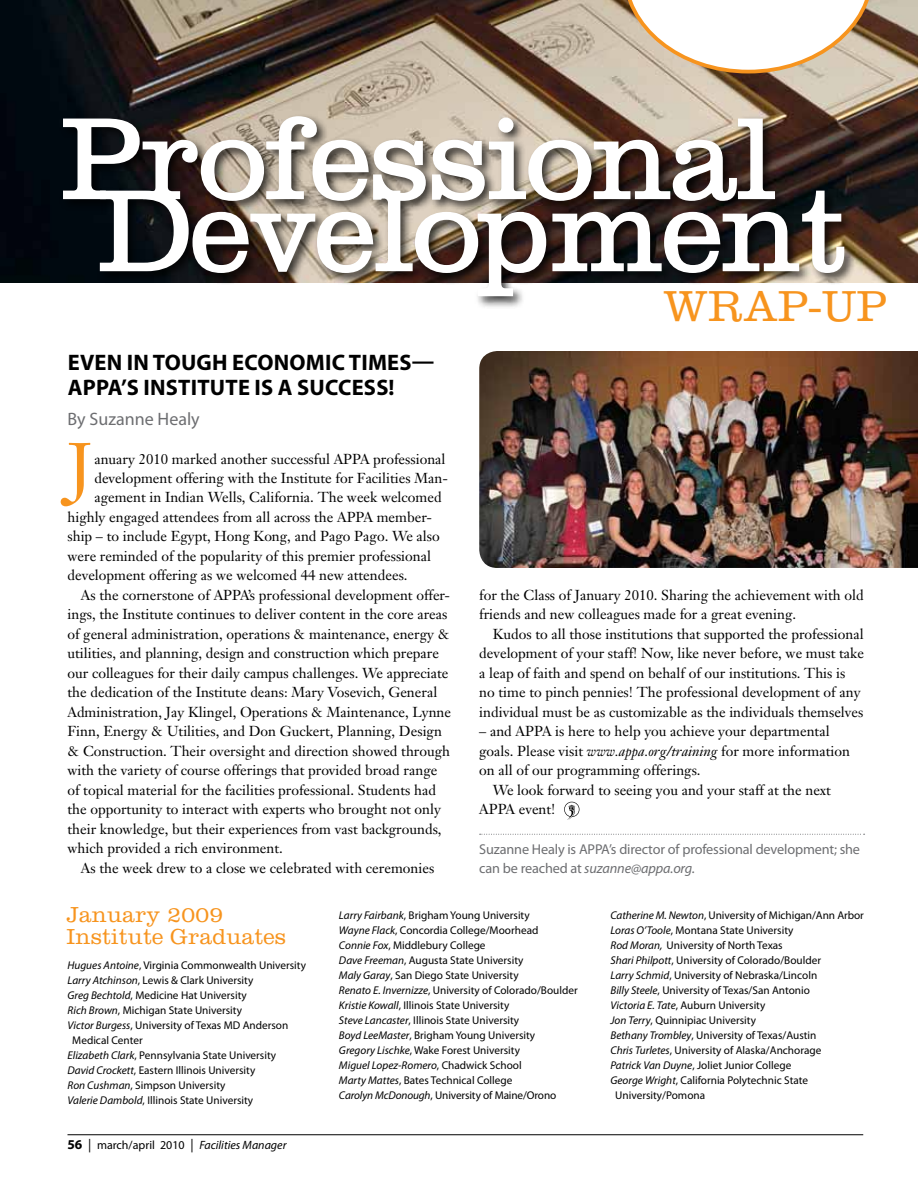
<style>
.page{position:relative;width:918px;height:1188px;background:#fff}
.page>*{position:absolute;margin:0;border:0;box-sizing:border-box;transform-origin:0 0}
.t1{font:300 117.9px "Clarendon";color:#fff}
.t2{font:69px "Janson Text";color:#f7941e}
.t3{font:300 45px "Clarendon";color:#f7941e}
.t4{font:700 22.5px/24.8px "Myriad Pro";letter-spacing:.01em;color:#000}
.t5{font:300 22.5px/21.8px "Clarendon";letter-spacing:.01em;color:#f7941e}
.t6{font:18px "Myriad Pro";color:#6d6e71}
.t7{font:14.25px/19.5px "Janson Text";color:#000}
.t8{font:14.25px/19.5px "Myriad Pro";letter-spacing:-.01em;color:#6d6e71}
.t9{font:italic 12px "Myriad Pro";color:#000}
.t10{font:11.25px/15px "Myriad Pro";color:#000}
.s1{font-style:italic}
.s2{font-weight:700;font-style:normal;font-size:13.5px}
.s3{font-style:normal;font-size:13.5px}
.s4{font-style:normal}
</style>
<div class="page">
<hr style="left:68px;top:1134px;width:795px;height:1px;background:#000">
<svg style="left:480px;top:834px;width:385px;height:1px"></svg>
<svg style="left:564px;top:802px;width:15px;height:18px"></svg>
<img style="left:0;top:0;width:918px;height:283px">
<div style="left:60px;top:113px;width:797px;height:196px;background:#000;opacity:.75"></div>
<svg style="left:62px;top:115px;width:783px;height:182px"></svg>
<svg style="left:623px;top:0;width:251px;height:73px"></svg>
<img style="left:479px;top:351px;width:439px;height:217px">
<h1 class="t1" style="left:62px;top:91px;width:716px">Professional</h1>
<h1 class="t1" style="left:99px;top:163px;width:748px">Development</h1>
<h3 class="t3" style="left:663px;top:280px;width:223px">Wrap-up</h3>
<h3 class="t4" style="left:68px;top:349px;width:368px">EVEN IN TOUGH ECONOMIC TIMES—<br>APPA’S INSTITUTE IS A SUCCESS!</h3>
<p class="t6" style="left:68px;top:408px;width:134px">By Suzanne Healy</p>
<h2 class="t2" style="left:68px;top:424px;width:27px">J</h2>
<p class="t7" style="left:94px;top:449px;width:353px">anuary 2010 marked another successful APPA professional</p>
<p class="t7" style="left:94px;top:468px;width:355px">development offering with the Institute for Facilities Man-</p>
<p class="t7" style="left:94px;top:488px;width:349px">agement in Indian Wells, California. The week welcomed</p>
<p class="t7" style="left:67px;top:507px;width:366px">highly engaged attendees from all across the APPA member-</p>
<p class="t7" style="left:67px;top:527px;width:374px">ship – to include Egypt, Hong Kong, and Pago Pago. We also</p>
<p class="t7" style="left:67px;top:546px;width:365px">were reminded of the popularity of this premier professional</p>
<p class="t7" style="left:67px;top:566px;width:342px">development offering as we welcomed 44 new attendees.</p>
<p class="t7" style="left:81px;top:585px;width:371px">As the cornerstone of APPA’s professional development offer-</p>
<p class="t7" style="left:67px;top:605px;width:381px">ings, the Institute continues to deliver content in the core areas</p>
<p class="t7" style="left:67px;top:624px;width:384px">of general administration, operations &amp; maintenance, energy &amp;</p>
<p class="t7" style="left:67px;top:644px;width:373px">utilities, and planning, design and construction which prepare</p>
<p class="t7" style="left:67px;top:663px;width:383px">our colleagues for their daily campus challenges. We appreciate</p>
<p class="t7" style="left:67px;top:683px;width:371px">the dedication of the Institute deans: Mary Vosevich, General</p>
<p class="t7" style="left:67px;top:702px;width:385px">Administration, Jay Klingel, Operations &amp; Maintenance, Lynne</p>
<p class="t7" style="left:67px;top:722px;width:376px">Finn, Energy &amp; Utilities, and Don Guckert, Planning, Design</p>
<p class="t7" style="left:67px;top:741px;width:384px">&amp; Construction. Their oversight and direction showed through</p>
<p class="t7" style="left:67px;top:761px;width:371px">with the variety of course offerings that provided broad range</p>
<p class="t7" style="left:67px;top:780px;width:370px">of topical material for the facilities professional. Students had</p>
<p class="t7" style="left:67px;top:800px;width:375px">the opportunity to interact with experts who brought not only</p>
<p class="t7" style="left:67px;top:819px;width:376px">their knowledge, but their experiences from vast backgrounds,</p>
<p class="t7" style="left:67px;top:839px;width:217px">which provided a rich environment.</p>
<p class="t7" style="left:81px;top:858px;width:355px">As the week drew to a close we celebrated with ceremonies</p>
<p class="t7" style="left:479px;top:585px;width:386px">for the Class of January 2010. Sharing the achievement with old friends and new colleagues made for a great evening.</p>
<p class="t7" style="left:479px;top:624px;width:386px;text-indent:13px">Kudos to all those institutions that supported the professional development of your staff! Now, like never before, we must take a leap of faith and spend on behalf of our institutions. This is no time to pinch pennies! The professional development of any individual must be as customizable as the individuals themselves</p>
<p class="t7" style="left:479px;top:722px;width:372px">– and APPA is here to help you achieve your departmental goals. Please visit <span class="s1">www.appa.org/training</span> for more information on all of our programming offerings.</p>
<p class="t7" style="left:479px;top:780px;width:353px;text-indent:13px">We look forward to seeing you and your staff at the next<br>APPA event!</p>
<p class="t8" style="left:479px;top:839px;width:382px">Suzanne Healy is APPA’s director of professional development; she can be reached at <span class="s1">suzanne@appa.org.</span></p>
<h3 class="t5" style="left:66px;top:904px;width:221px">January 2009<br>Institute Graduates</h3>
<p class="t10" style="left:68px;top:958px;width:240px"><span class="s1">Hugues Antoine</span>, Virginia Commonwealth University</p>
<p class="t10" style="left:68px;top:973px;width:187px"><span class="s1">Larry Atchinson</span>, Lewis &amp; Clark University</p>
<p class="t10" style="left:68px;top:988px;width:181px"><span class="s1">Greg Bechtold</span>, Medicine Hat University</p>
<p class="t10" style="left:68px;top:1003px;width:176px"><span class="s1">Rich Brown</span>, Michigan State University</p>
<p class="t10" style="left:68px;top:1018px;width:222px"><span class="s1">Victor Burgess</span>, University of Texas MD Anderson</p>
<p class="t10" style="left:72px;top:1033px;width:72px">Medical Center</p>
<p class="t10" style="left:68px;top:1048px;width:210px"><span class="s1">Elizabeth Clark</span>, Pennsylvania State University</p>
<p class="t10" style="left:68px;top:1063px;width:189px"><span class="s1">David Crockett</span>, Eastern Illinois University</p>
<p class="t10" style="left:68px;top:1078px;width:159px"><span class="s1">Ron Cushman</span>, Simpson University</p>
<p class="t10" style="left:68px;top:1093px;width:187px"><span class="s1">Valerie Dambold</span>, Illinois State University</p>
<p class="t9" style="left:68px;top:1137px;width:220px"><span class="s2">56</span> <span class="s3">|</span> <span class="s4">march/april 2010</span> <span class="s3">|</span> Facilities Manager</p>
<p class="t10" style="left:339px;top:907px;width:240px"><span class="s1">Larry Fairbank</span>, Brigham Young University<br><span class="s1">Wayne Flack</span>, Concordia College/Moorhead<br><span class="s1">Connie Fox</span>, Middlebury College<br><span class="s1">Dave Freeman</span>, Augusta State University<br><span class="s1">Maly Garay</span>, San Diego State University<br><span class="s1">Renato E. Invernizze</span>, University of Colorado/Boulder <span class="s1">Kristie Kowall</span>, Illinois State University<br><span class="s1">Steve Lancaster</span>, Illinois State University<br><span class="s1">Boyd LeeMaster</span>, Brigham Young University<br><span class="s1">Gregory Lischke</span>, Wake Forest University<br><span class="s1">Miguel Lopez-Romero</span>, Chadwick School<br><span class="s1">Marty Mattes</span>, Bates Technical College<br><span class="s1">Carolyn McDonough</span>, University of Maine/Orono</p>
<p class="t10" style="left:611px;top:907px;width:255px"><span class="s1">Catherine M. Newton</span>, University of Michigan/Ann Arbor</p>
<p class="t10" style="left:611px;top:922px;width:184px"><span class="s1">Loras O’Toole</span>, Montana State University</p>
<p class="t10" style="left:611px;top:937px;width:174px"><span class="s1">Rod Moran,</span> University of North Texas</p>
<p class="t10" style="left:611px;top:952px;width:212px"><span class="s1">Shari Philpott</span>, University of Colorado/Boulder</p>
<p class="t10" style="left:611px;top:967px;width:208px"><span class="s1">Larry Schmid</span>, University of Nebraska/Lincoln</p>
<p class="t10" style="left:611px;top:982px;width:201px"><span class="s1">Billy Steele</span>, University of Texas/San Antonio</p>
<p class="t10" style="left:611px;top:997px;width:156px"><span class="s1">Victoria E. Tate</span>, Auburn University</p>
<p class="t10" style="left:611px;top:1012px;width:147px"><span class="s1">Jon Terry</span>, Quinnipiac University</p>
<p class="t10" style="left:611px;top:1027px;width:207px"><span class="s1">Bethany Trombley</span>, University of Texas/Austin</p>
<p class="t10" style="left:611px;top:1042px;width:212px"><span class="s1">Chris Turletes</span>, University of Alaska/Anchorage</p>
<p class="t10" style="left:611px;top:1057px;width:182px"><span class="s1">Patrick Van Duyne</span>, Joliet Junior College</p>
<p class="t10" style="left:611px;top:1072px;width:199px"><span class="s1">George Wright</span>, California Polytechnic State</p>
<p class="t10" style="left:615px;top:1087px;width:91px">University/Pomona</p>
</div>
